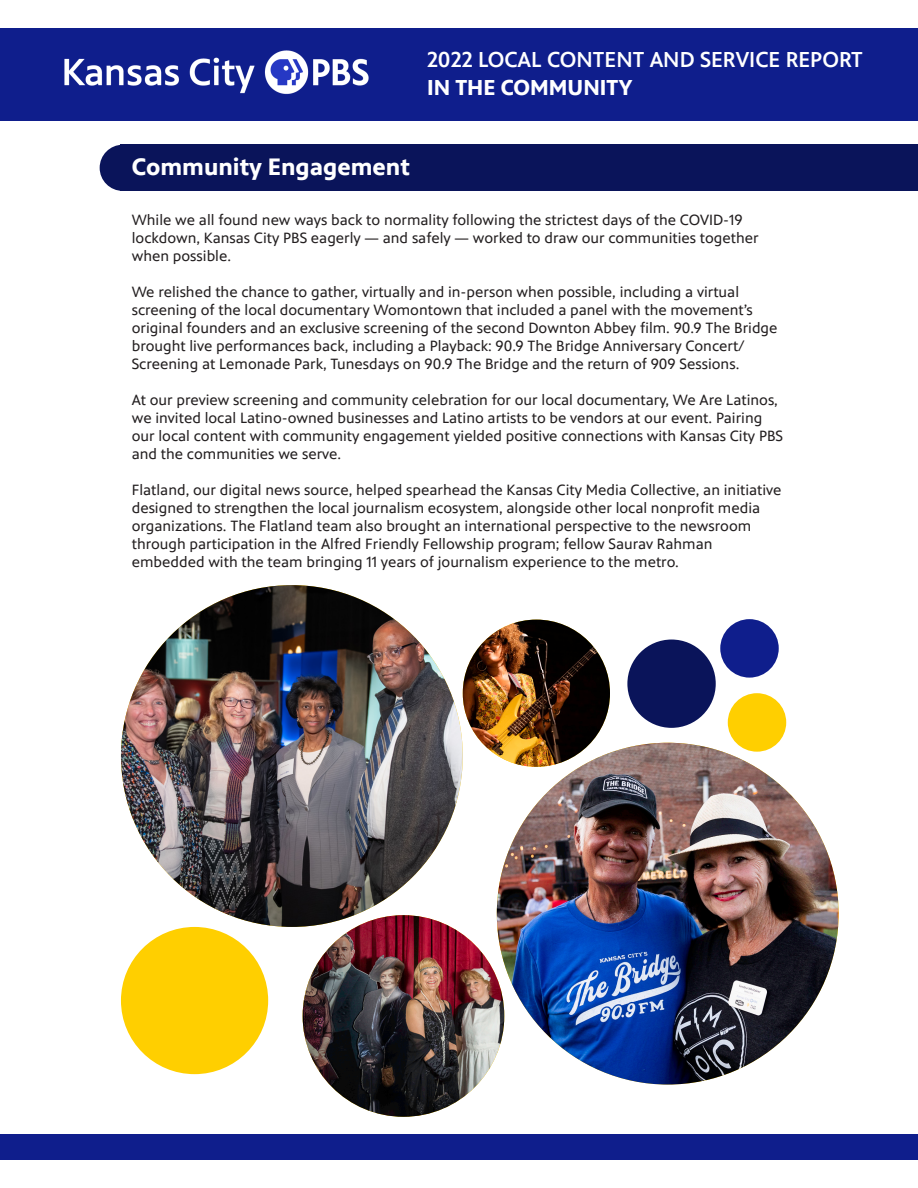
<style>
.page{position:relative;width:918px;height:1188px;background:#fff}
.page>*{position:absolute;margin:0;border:0;box-sizing:border-box;transform-origin:0 0}
.t1{font:700 24px "PBS Sans";color:#fff}
.t2{font:500 21.75px "PBS Sans";color:#fff}
.t3{font:700 21.75px "PBS Sans";color:#fff}
.t4{font:15px/18px "PBS Sans";color:#231f20}
</style>
<div class="page">
<img style="left:121px;top:585px;width:342px;height:342px;border-radius:171px">
<img style="left:497px;top:743px;width:342px;height:342px;border-radius:171px">
<img style="left:303px;top:915px;width:201px;height:202px;border-radius:101px">
<img style="left:463px;top:620px;width:147px;height:147px;border-radius:74px">
<div style="left:121px;top:927px;width:147px;height:147px;background:#ffcf00;border-radius:50%"></div>
<div style="left:627px;top:640px;width:89px;height:88px;background:#0a145a;border-radius:50%"></div>
<div style="left:100px;top:145px;width:46px;height:46px;background:#0a145a;border-radius:50%"></div>
<div style="left:121px;top:145px;width:797px;height:46px;background:#0a145a"></div>
<div style="left:0;top:28px;width:918px;height:93px;background:#0f1e8c"></div>
<img style="left:64px;top:50px;width:305px;height:44px">
<div style="left:0;top:1134px;width:918px;height:26px;background:#0f1e8c"></div>
<div style="left:728px;top:693px;width:58px;height:59px;background:#ffcf00;border-radius:50%"></div>
<div style="left:720px;top:619px;width:59px;height:59px;background:#0f1e8c;border-radius:50%"></div>
<p class="t2" style="left:427px;top:47px;width:437px">2022 LOCAL CONTENT AND SERVICE REPORT</p>
<p class="t3" style="left:427px;top:75px;width:207px">IN THE COMMUNITY</p>
<p class="t1" style="left:132px;top:153px;width:280px">Community Engagement</p>
<p class="t4" style="left:132px;top:211px;width:628px">While we all found new ways back to normality following the strictest days of the COVID-19 lockdown, Kansas City PBS eagerly — and safely — worked to draw our communities together when possible.</p>
<p class="t4" style="left:132px;top:283px;width:647px">We relished the chance to gather, virtually and in-person when possible, including a virtual screening of the local documentary Womontown that included a panel with the movement’s original founders and an exclusive screening of the second Downton Abbey film. 90.9 The Bridge brought live performances back, including a Playback: 90.9 The Bridge Anniversary Concert/ Screening at Lemonade Park, Tunesdays on 90.9 The Bridge and the return of 909 Sessions.</p>
<p class="t4" style="left:132px;top:391px;width:653px">At our preview screening and community celebration for our local documentary, We Are Latinos, we invited local Latino-owned businesses and Latino artists to be vendors at our event. Pairing our local content with community engagement yielded positive connections with Kansas City PBS and the communities we serve.</p>
<p class="t4" style="left:132px;top:481px;width:651px">Flatland, our digital news source, helped spearhead the Kansas City Media Collective, an initiative designed to strengthen the local journalism ecosystem, alongside other local nonprofit media organizations. The Flatland team also brought an international perspective to the newsroom through participation in the Alfred Friendly Fellowship program; fellow Saurav Rahman embedded with the team bringing 11 years of journalism experience to the metro.</p>
</div>
